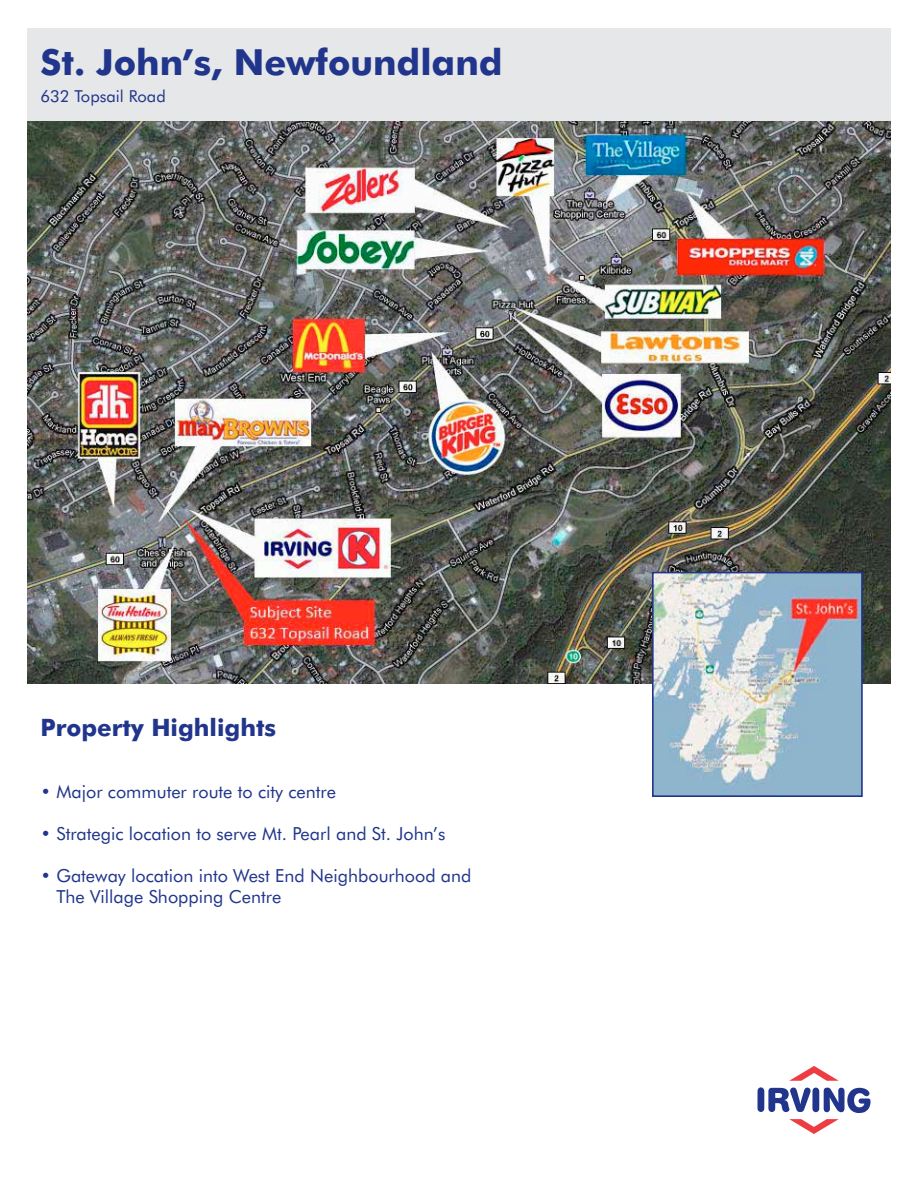
<style>
.page{position:relative;width:918px;height:1188px;background:#fff}
.page>*{position:absolute;margin:0;border:0;box-sizing:border-box;transform-origin:0 0}
.t1{font:700 36px "Futura BT";color:#20358b}
.t2{font:700 24px "Futura BT";color:#20358b}
.t3{font:18px/21px "Futura BT";color:#20358b}
.t4{font:16.5px "Futura BT";color:#20358b}
</style>
<div class="page">
<svg style="left:757px;top:1087px;width:114px;height:26px"></svg>
<svg style="left:789px;top:1066px;width:50px;height:15px"></svg>
<svg style="left:789px;top:1119px;width:50px;height:15px"></svg>
<img style="left:27px;top:121px;width:864px;height:563px">
<img style="left:655px;top:575px;width:205px;height:219px">
<div style="left:652px;top:572px;width:211px;height:225px;border:2px solid #20358b"></div>
<div style="left:27px;top:28px;width:864px;height:93px;background:#e6e7e8"></div>
<h1 class="t1" style="left:40px;top:40px;width:464px">St. John’s, Newfoundland</h1>
<p class="t4" style="left:40px;top:86px;width:127px">632 Topsail Road</p>
<h2 class="t2" style="left:40px;top:713px;width:237px">Property Highlights</h2>
<p class="t3" style="left:40px;top:781px;width:297px">• Major commuter route to city centre</p>
<p class="t3" style="left:40px;top:823px;width:406px">• Strategic location to serve Mt. Pearl and St. John’s</p>
<p class="t3" style="left:56px;top:865px;width:417px;text-indent:-16px">• Gateway location into West End Neighbourhood and<br>The Village Shopping Centre</p>
</div>
